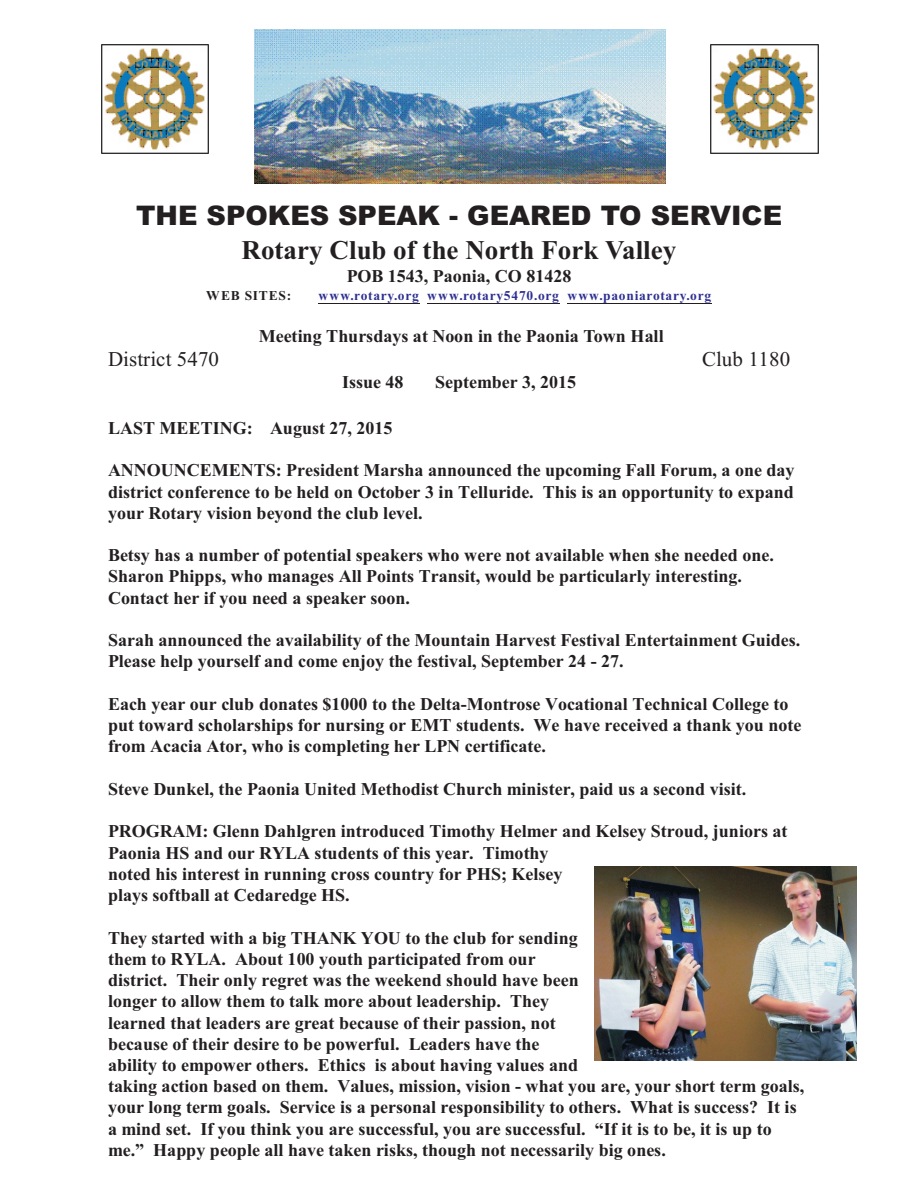
<style>
.page{position:relative;width:918px;height:1188px;background:#fff}
.page>*{position:absolute;margin:0;border:0;box-sizing:border-box;transform-origin:0 0}
.t1{font:900 27px "Arial";letter-spacing:.005em;color:#231f20}
.t2{font:700 27px "Times New Roman";letter-spacing:.005em;color:#231f20}
.t3{font:21px "Times New Roman";letter-spacing:.01em;color:#231f20}
.t4{font:700 18px/21.3px "Times New Roman";color:#231f20}
.t5{font:700 13.5px "Times New Roman";letter-spacing:.055em;color:#2e3092}
.t6{font:700 13.5px "Times New Roman";letter-spacing:.065em;color:#231f20}
</style>
<div class="page">
<img style="left:255px;top:29px;width:411px;height:155px">
<img style="left:594px;top:867px;width:263px;height:193px">
<img style="left:101px;top:44px;width:108px;height:110px">
<hr style="left:318px;top:303px;width:102px;height:1px;background:#231f20">
<hr style="left:427px;top:303px;width:133px;height:1px;background:#231f20">
<hr style="left:567px;top:303px;width:145px;height:1px;background:#231f20">
<img style="left:710px;top:44px;width:109px;height:110px">
<h1 class="t1" style="left:136px;top:205px;width:648px">THE SPOKES SPEAK - GEARED TO SERVICE</h1>
<h1 class="t2" style="left:242px;top:241px;width:436px">Rotary Club of the North Fork Valley</h1>
<p class="t4" style="left:347px;top:267px;width:226px">POB 1543, Paonia, CO 81428</p>
<p class="t6" style="left:206px;top:291px;width:87px">WEB SITES:</p>
<p class="t5" style="left:318px;top:291px;width:394px">www.rotary.org www.rotary5470.org www.paoniarotary.org</p>
<p class="t4" style="left:259px;top:327px;width:406px">Meeting Thursdays at Noon in the Paonia Town Hall</p>
<p class="t3" style="left:108px;top:351px;width:113px">District 5470</p>
<p class="t3" style="left:702px;top:351px;width:90px">Club 1180</p>
<p class="t4" style="left:342px;top:373px;width:63px">Issue 48</p>
<p class="t4" style="left:435px;top:373px;width:143px">September 3, 2015</p>
<p class="t4" style="left:108px;top:419px;width:286px">LAST MEETING: August 27, 2015</p>
<p class="t4" style="left:108px;top:461px;width:688px;text-align:justify">ANNOUNCEMENTS: President Marsha announced the upcoming Fall Forum, a one day district conference to be held on October 3 in Telluride. This is an opportunity to expand your Rotary vision beyond the club level.</p>
<p class="t4" style="left:108px;top:546px;width:667px">Betsy has a number of potential speakers who were not available when she needed one.<br>Sharon Phipps, who manages All Points Transit, would be particularly interesting.<br>Contact her if you need a speaker soon.</p>
<p class="t4" style="left:108px;top:631px;width:694px">Sarah announced the availability of the Mountain Harvest Festival Entertainment Guides.<br>Please help yourself and come enjoy the festival, September 24 - 27.</p>
<p class="t4" style="left:108px;top:695px;width:695px">Each year our club donates $1000 to the Delta-Montrose Vocational Technical College to put toward scholarships for nursing or EMT students. We have received a thank you note from Acacia Ator, who is completing her LPN certificate.</p>
<p class="t4" style="left:108px;top:780px;width:640px">Steve Dunkel, the Paonia United Methodist Church minister, paid us a second visit.</p>
<p class="t4" style="left:108px;top:823px;width:681px">PROGRAM: Glenn Dahlgren introduced Timothy Helmer and Kelsey Stroud, juniors at Paonia HS and our RYLA students of this year. Timothy<br>noted his interest in running cross country for PHS; Kelsey<br>plays softball at Cedaredge HS.</p>
<p class="t4" style="left:108px;top:929px;width:698px">They started with a big THANK YOU to the club for sending<br>them to RYLA. About 100 youth participated from our<br>district. Their only regret was the weekend should have been<br>longer to allow them to talk more about leadership. They<br>learned that leaders are great because of their passion, not<br>because of their desire to be powerful. Leaders have the<br>ability to empower others. Ethics is about having values and<br>taking action based on them. Values, mission, vision - what you are, your short term goals, your long term goals. Service is a personal responsibility to others. What is success? It is a mind set. If you think you are successful, you are successful. “If it is to be, it is up to me.” Happy people all have taken risks, though not necessarily big ones.</p>
</div>
